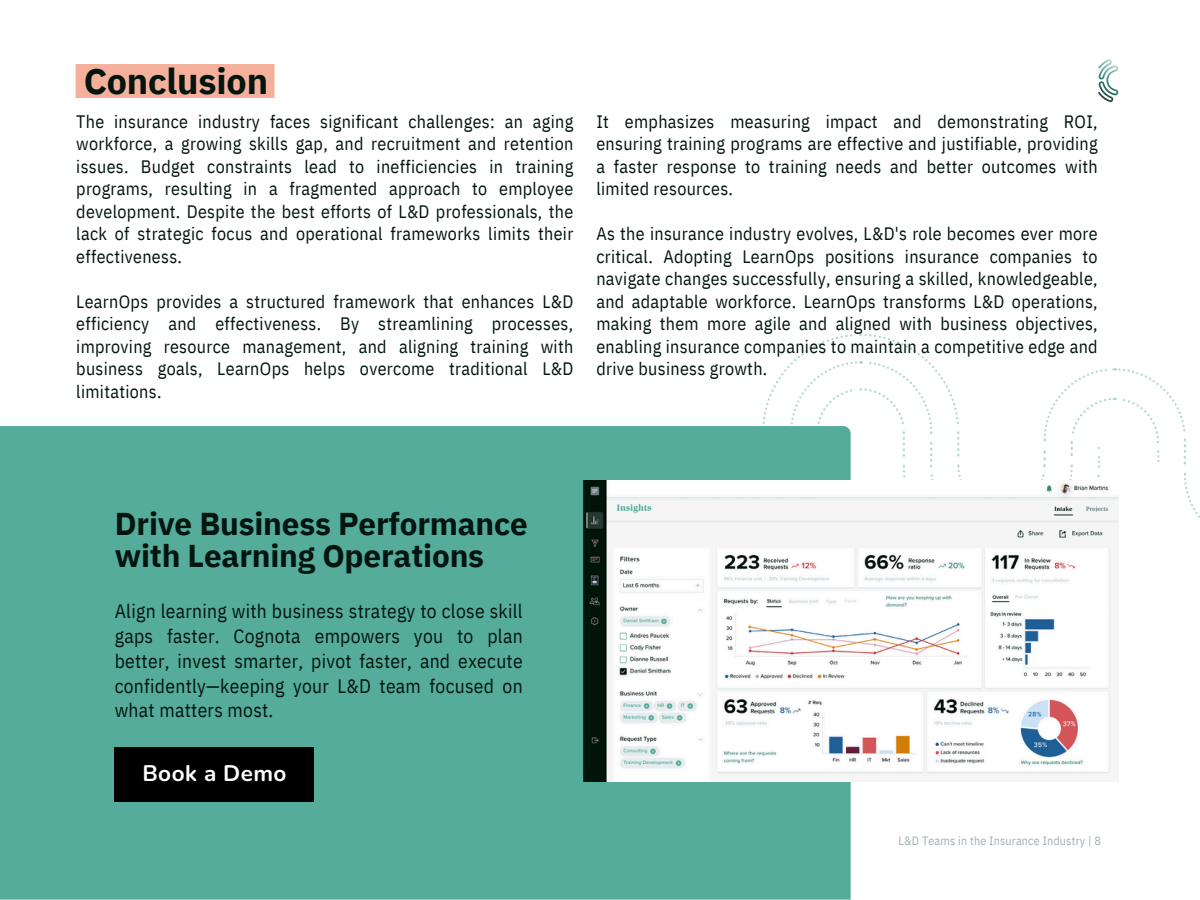
<style>
.page{position:relative;width:1200px;height:900px;background:#fff}
.page>*{position:absolute;margin:0;border:0;box-sizing:border-box;transform-origin:0 0}
.t1{font:700 36px "IBM Plex Sans";letter-spacing:-.005em;color:#02150e}
.t2{font:700 31.5px/31.5px "IBM Plex Sans";letter-spacing:-.005em;color:#02150e}
.t3{font:700 22.5px "Nunito";letter-spacing:.02em;color:#fff}
.t4{font:19.5px/24.8px "IBM Plex Sans Cond";letter-spacing:.015em;color:#02150e;text-align:justify}
.t5{font:18px/22.5px "IBM Plex Sans Cond";letter-spacing:.02em;color:#02150e;text-align:justify}
.t6{font:12px "IBM Plex Sans Cond";letter-spacing:.015em;color:#a0b0b5}
</style>
<div class="page">
<svg style="left:1186px;top:483px;width:14px;height:35px"></svg>
<svg style="left:762px;top:334px;width:424px;height:155px"></svg>
<div style="left:0;top:426px;width:851px;height:474px;background:#55ac9b"></div>
<img style="left:583px;top:481px;width:536px;height:301px">
<div style="left:75px;top:65px;width:200px;height:32px;background:#f4b09a"></div>
<svg style="left:1098px;top:59px;width:20px;height:43px"></svg>
<div style="left:115px;top:747px;width:199px;height:54px;background:#000"></div>
<h4 class="t1" style="left:84px;top:57px;width:186px">Conclusion</h4>
<h4 class="t5" style="left:76px;top:110px;width:499px">The insurance industry faces significant challenges: an aging workforce, a growing skills gap, and recruitment and retention issues. Budget constraints lead to inefficiencies in training programs, resulting in a fragmented approach to employee development. Despite the best efforts of L&amp;D professionals, the lack of strategic focus and operational frameworks limits their effectiveness.</h4>
<h2 class="t5" style="left:76px;top:290px;width:499px">LearnOps provides a structured framework that enhances L&amp;D efficiency and effectiveness. By streamlining processes, improving resource management, and aligning training with business goals, LearnOps helps overcome traditional L&amp;D limitations.</h2>
<h4 class="t5" style="left:596px;top:110px;width:503px">It emphasizes measuring impact and demonstrating ROI, ensuring training programs are effective and justifiable, providing a faster response to training needs and better outcomes with limited resources.</h4>
<h3 class="t5" style="left:596px;top:222px;width:503px">As the insurance industry evolves, L&amp;D's role becomes ever more critical. Adopting LearnOps positions insurance companies to navigate changes successfully, ensuring a skilled, knowledgeable, and adaptable workforce. LearnOps transforms L&amp;D operations, making them more agile and aligned with business objectives, enabling insurance companies to maintain a competitive edge and drive business growth.</h3>
<p class="t2" style="left:115px;top:508px;width:415px">Drive Business Performance with Learning Operations</p>
<h4 class="t4" style="left:115px;top:599px;width:409px">Align learning with business strategy to close skill gaps faster. Cognota empowers you to plan better, invest smarter, pivot faster, and execute confidently—keeping your L&amp;D team focused on what matters most.</h4>
<h4 class="t3" style="left:142px;top:758px;width:146px">Book a Demo</h4>
<p class="t6" style="left:899px;top:833px;width:204px">L&amp;D Teams in the Insurance Industry | 8</p>
</div>
